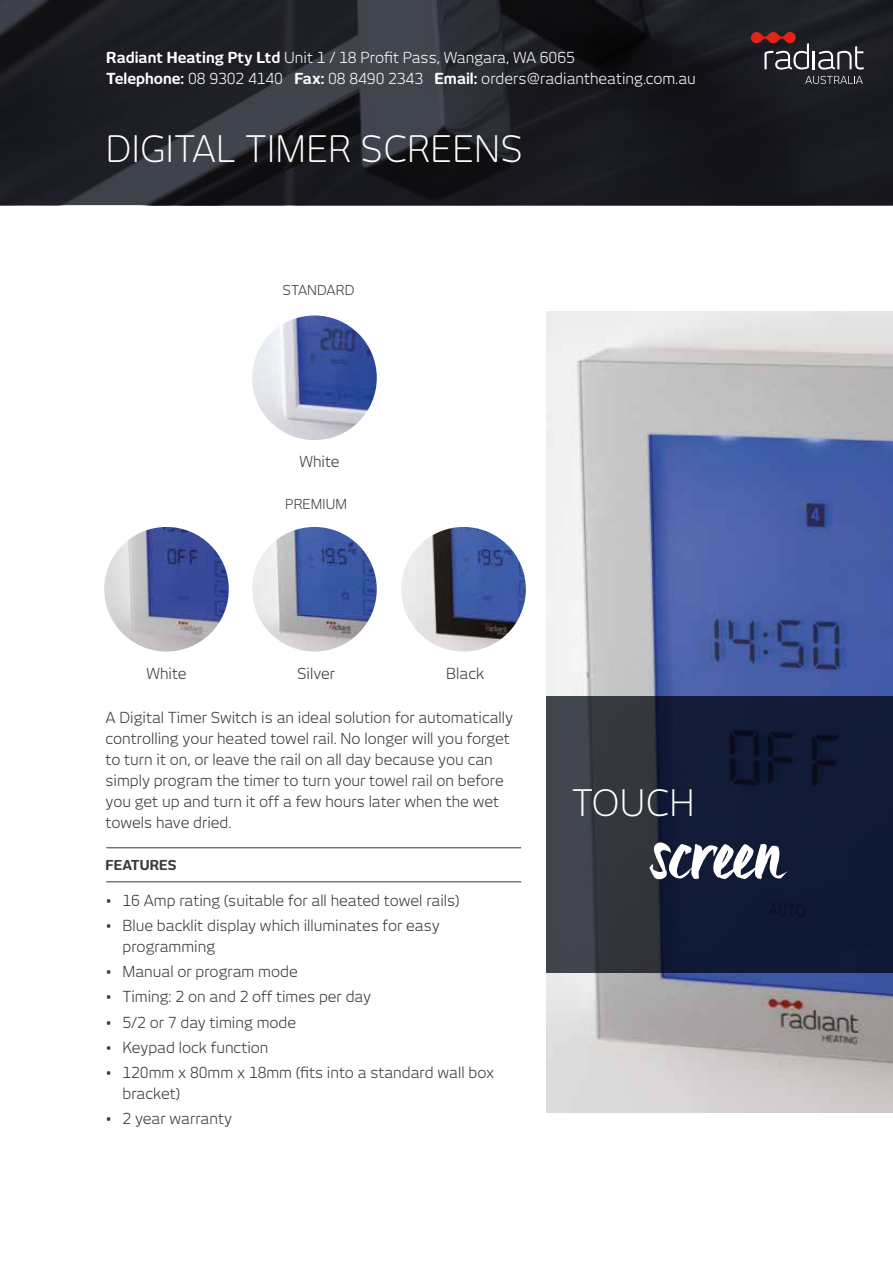
<style>
.page{position:relative;width:893px;height:1263px;background:#fff}
.page>*{position:absolute;margin:0;border:0;box-sizing:border-box;transform-origin:0 0}
.t1{font:74.55px "Origo";letter-spacing:-.015em;color:#fff}
.t2{font:300 36px "New June";letter-spacing:.01em;color:#fff}
.t3{font:15px/21px "New June";color:#363b3b}
.t4{font:15px/21px "New June";color:#fff}
.t5{font:13.5px "New June";letter-spacing:.01em;color:#363b3b}
.t6{font:700 13.5px "New June";letter-spacing:.01em;color:#363b3b}
.s1{font-weight:700}
</style>
<div class="page">
<svg style="left:0;top:0;width:893px;height:205px;background:#1f2027"></svg>
<svg style="left:818px;top:46px;width:46px;height:24px"></svg>
<hr style="left:812px;top:51px;width:3px;height:18px;background:#fff">
<svg style="left:751px;top:32px;width:58px;height:38px;background:#573b3f"></svg>
<svg style="left:805px;top:76px;width:58px;height:8px"></svg>
<img style="left:547px;top:312px;width:346px;height:800px">
<svg style="left:547px;top:696px;width:346px;height:276px;background:#1d2439"></svg>
<hr style="left:106px;top:847px;width:415px;height:1px;background:#363b3b">
<hr style="left:106px;top:881px;width:415px;height:1px;background:#363b3b">
<img style="left:401px;top:527px;width:125px;height:124px;border-radius:62px">
<img style="left:252px;top:527px;width:125px;height:124px;border-radius:62px">
<img style="left:104px;top:527px;width:125px;height:124px;border-radius:62px">
<img style="left:252px;top:315px;width:125px;height:125px;border-radius:62px">
<p class="t4" style="left:106px;top:47px;width:591px"><span class="s1">Radiant Heating Pty Ltd</span> Unit 1 / 18 Profit Pass, Wangara, WA 6065<br><span class="s1">Telephone:</span> 08 9302 4140 <span class="s1">Fax:</span> 08 8490 2343 <span class="s1">Email:</span> orders@radiantheating.com.au</p>
<h2 class="t2" style="left:106px;top:128px;width:419px">DIGITAL TIMER SCREENS</h2>
<p class="t5" style="left:283px;top:283px;width:73px">STANDARD</p>
<p class="t3" style="left:299px;top:451px;width:42px">White</p>
<p class="t5" style="left:285px;top:496px;width:63px">PREMIUM</p>
<p class="t3" style="left:146px;top:663px;width:42px">White</p>
<p class="t3" style="left:297px;top:663px;width:39px">Silver</p>
<p class="t3" style="left:446px;top:663px;width:39px">Black</p>
<p class="t3" style="left:106px;top:707px;width:409px">A Digital Timer Switch is an ideal solution for automatically controlling your heated towel rail. No longer will you forget to turn it on, or leave the rail on all day because you can simply program the timer to turn your towel rail on before you get up and turn it off a few hours later when the wet towels have dried.</p>
<p class="t6" style="left:106px;top:857px;width:73px">FEATURES</p>
<p class="t3" style="left:106px;top:889px;width:355px">• 16 Amp rating (suitable for all heated towel rails)</p>
<p class="t3" style="left:123px;top:915px;width:319px;text-indent:-17px">• Blue backlit display which illuminates for easy programming</p>
<p class="t3" style="left:106px;top:961px;width:194px">• Manual or program mode</p>
<p class="t3" style="left:106px;top:986px;width:267px">• Timing: 2 on and 2 off times per day</p>
<p class="t3" style="left:106px;top:1011px;width:192px">• 5/2 or 7 day timing mode</p>
<p class="t3" style="left:106px;top:1037px;width:165px">• Keypad lock function</p>
<p class="t3" style="left:123px;top:1062px;width:373px;text-indent:-17px">• 120mm x 80mm x 18mm (fits into a standard wall box bracket)</p>
<p class="t3" style="left:106px;top:1108px;width:128px">• 2 year warranty</p>
<h2 class="t2" style="left:572px;top:782px;width:124px">TOUCH</h2>
<h1 class="t1" style="left:649px;top:800px;width:134px">screen</h1>
</div>
